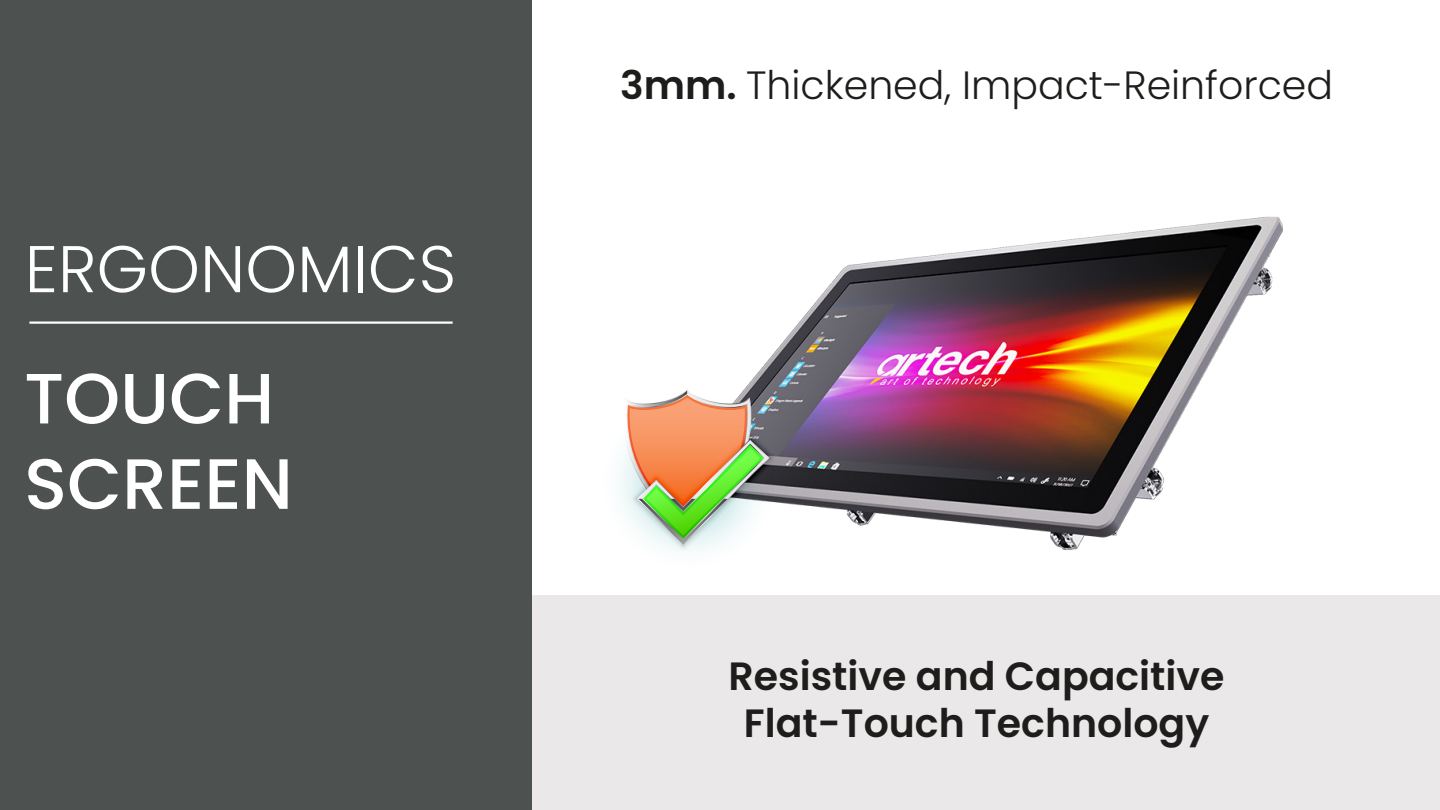
<style>
.page{position:relative;width:1440px;height:810px;background:#fff}
.page>*{position:absolute;margin:0;border:0;box-sizing:border-box;transform-origin:0 0}
.t1{font:500 71.18px/85.4px "Poppins";color:#fff}
.t2{font:300 65.93px "Poppins";color:#fff}
.t3{font:600 39.45px/47.3px "Poppins";color:#1d1d1b;text-align:center}
.t4{font:300 39.45px "Poppins";color:#1d1d1b}
.s1{font-weight:600}
</style>
<div class="page">
<div style="left:532px;top:596px;width:908px;height:214px;background:#ebe8e9"></div>
<div style="left:0;top:0;width:532px;height:810px;background:#4d5251"></div>
<img style="left:621px;top:216px;width:711px;height:380px">
<div style="left:599px;top:392px;width:179px;height:179px;background:#fdfefe;border-radius:50%"></div>
<svg style="left:621px;top:389px;width:157px;height:164px"></svg>
<hr style="left:29px;top:321px;width:424px;height:3px;background:#fff">
<h2 class="t2" style="left:25px;top:231px;width:433px">ERGONOMICS</h2>
<h1 class="t1" style="left:24px;top:356px;width:270px">TOUCH<br>SCREEN</h1>
<p class="t4" style="left:620px;top:62px;width:715px"><span class="s1">3mm.</span> Thickened, Impact-Reinforced</p>
<p class="t3" style="left:729px;top:652px;width:497px">Resistive and Capacitive<br>Flat-Touch Technology</p>
</div>
